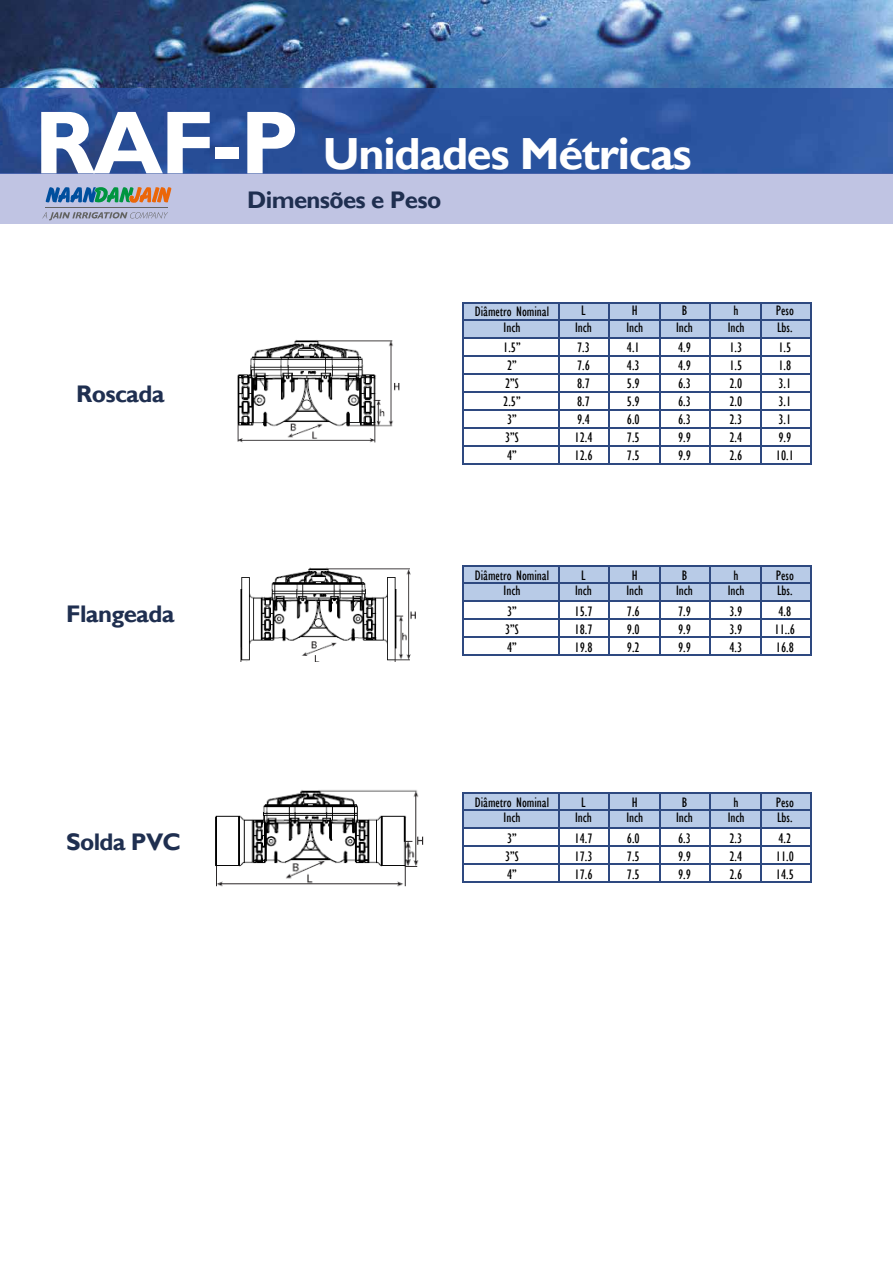
<style>
.page{position:relative;width:893px;height:1263px;background:#fff}
.page>*{position:absolute;margin:0;border:0;box-sizing:border-box;transform-origin:0 0}
.t1{font:700 90px "Gill Sans";color:#fff}
.t2{font:700 45px "Gill Sans";letter-spacing:-.03em;color:#fff}
.t3{font:700 24px "Gill Sans";letter-spacing:-.03em;color:#1f2f50}
.t4{font:condensed 14.1px/18px "Gill Sans";color:#000;text-align:justify}
</style>
<div class="page">
<img style="left:0;top:0;width:893px;height:173px">
<div style="left:0;top:173px;width:893px;height:50px;background:#c0c4e3"></div>
<hr style="left:0;top:173px;width:893px;height:1px;background:#4762aa">
<div style="left:463px;top:303px;width:348px;height:35px;background:#b8cbe7"></div>
<hr style="left:558px;top:303px;width:1px;height:161px;background:#2e4980">
<hr style="left:760px;top:303px;width:1px;height:161px;background:#2e4980">
<hr style="left:710px;top:303px;width:1px;height:161px;background:#2e4980">
<hr style="left:659px;top:302px;width:1px;height:162px;background:#2e4980">
<hr style="left:609px;top:302px;width:1px;height:162px;background:#2e4980">
<hr style="left:462px;top:303px;width:1px;height:161px;background:#2e4980">
<hr style="left:811px;top:303px;width:1px;height:161px;background:#2e4980">
<hr style="left:462px;top:319px;width:350px;height:1px;background:#2e4980">
<hr style="left:462px;top:337px;width:350px;height:1px;background:#2e4980">
<hr style="left:462px;top:303px;width:350px;height:1px;background:#2e4980">
<hr style="left:462px;top:355px;width:350px;height:1px;background:#2e4980">
<hr style="left:462px;top:391px;width:350px;height:2px;background:#2e4980">
<hr style="left:462px;top:373px;width:350px;height:1px;background:#2e4980">
<hr style="left:462px;top:428px;width:350px;height:1px;background:#2e4980">
<hr style="left:462px;top:409px;width:350px;height:2px;background:#2e4980">
<hr style="left:462px;top:464px;width:350px;height:1px;background:#2e4980">
<hr style="left:462px;top:446px;width:350px;height:1px;background:#2e4980">
<div style="left:463px;top:566px;width:348px;height:35px;background:#b8cbe7"></div>
<hr style="left:558px;top:566px;width:1px;height:89px;background:#2e4980">
<hr style="left:760px;top:566px;width:1px;height:89px;background:#2e4980">
<hr style="left:710px;top:566px;width:1px;height:89px;background:#2e4980">
<hr style="left:659px;top:566px;width:1px;height:89px;background:#2e4980">
<hr style="left:609px;top:566px;width:1px;height:89px;background:#2e4980">
<hr style="left:462px;top:566px;width:1px;height:89px;background:#2e4980">
<hr style="left:811px;top:566px;width:1px;height:89px;background:#2e4980">
<hr style="left:462px;top:583px;width:350px;height:1px;background:#2e4980">
<hr style="left:462px;top:601px;width:350px;height:1px;background:#2e4980">
<hr style="left:462px;top:566px;width:350px;height:1px;background:#2e4980">
<hr style="left:462px;top:619px;width:350px;height:1px;background:#2e4980">
<hr style="left:462px;top:655px;width:350px;height:1px;background:#2e4980">
<hr style="left:462px;top:637px;width:350px;height:1px;background:#2e4980">
<div style="left:463px;top:793px;width:348px;height:35px;background:#b8cbe7"></div>
<hr style="left:558px;top:793px;width:1px;height:89px;background:#2e4980">
<hr style="left:760px;top:793px;width:1px;height:89px;background:#2e4980">
<hr style="left:710px;top:793px;width:1px;height:89px;background:#2e4980">
<hr style="left:659px;top:792px;width:1px;height:90px;background:#2e4980">
<hr style="left:609px;top:792px;width:1px;height:90px;background:#2e4980">
<hr style="left:462px;top:793px;width:1px;height:89px;background:#2e4980">
<hr style="left:811px;top:793px;width:1px;height:89px;background:#2e4980">
<hr style="left:462px;top:809px;width:350px;height:2px;background:#2e4980">
<hr style="left:462px;top:827px;width:350px;height:2px;background:#2e4980">
<hr style="left:462px;top:793px;width:350px;height:1px;background:#2e4980">
<hr style="left:462px;top:846px;width:350px;height:1px;background:#2e4980">
<hr style="left:462px;top:882px;width:350px;height:1px;background:#2e4980">
<hr style="left:462px;top:864px;width:350px;height:1px;background:#2e4980">
<img style="left:237px;top:340px;width:163px;height:103px">
<img style="left:240px;top:567px;width:176px;height:94px">
<img style="left:215px;top:790px;width:209px;height:97px">
<svg style="left:42px;top:212px;width:126px;height:8px"></svg>
<svg style="left:46px;top:187px;width:126px;height:16px"></svg>
<hr style="left:46px;top:208px;width:122px;height:1px;background:#636362">
<h1 class="t1" style="left:34px;top:89px;width:266px">RAF-P</h1>
<h2 class="t2" style="left:323px;top:126px;width:371px">Unidades Métricas</h2>
<h3 class="t3" style="left:76px;top:379px;width:90px">Roscada</h3>
<h3 class="t3" style="left:66px;top:599px;width:110px">Flangeada</h3>
<h3 class="t3" style="left:66px;top:828px;width:116px">Solda PVC</h3>
<h3 class="t3" style="left:247px;top:185px;width:195px">Dimensões e Peso</h3>
<p class="t4" style="left:581px;top:301px;width:6px">L</p>
<p class="t4" style="left:632px;top:301px;width:7px">H</p>
<p class="t4" style="left:682px;top:301px;width:7px">B</p>
<p class="t4" style="left:734px;top:301px;width:6px">h</p>
<p class="t4" style="left:776px;top:301px;width:20px">Peso</p>
<p class="t4" style="left:729px;top:339px;width:14px">1.3<br>1.5<br>2.0<br>2.0<br>2.3<br>2.4<br>2.6</p>
<p class="t4" style="left:776px;top:339px;width:19px;text-align:left">1.5<br>1.8<br>3.1<br>3.1<br>3.1<br>9.9<br>10.1</p>
<p class="t4" style="left:475px;top:303px;width:76px">Diâmetro Nominal</p>
<p class="t4" style="left:503px;top:339px;width:19px;text-align:left">1.5”<br>2”<br>2”S<br>2.5”<br>3”<br>3”S<br>4”</p>
<p class="t4" style="left:574px;top:339px;width:19px;text-align:left">7.3<br>7.6<br>8.7<br>8.7<br>9.4<br>12.4<br>12.6</p>
<p class="t4" style="left:504px;top:319px;width:18px">Inch</p>
<p class="t4" style="left:575px;top:319px;width:18px">Inch</p>
<p class="t4" style="left:626px;top:319px;width:18px">Inch</p>
<p class="t4" style="left:676px;top:319px;width:18px">Inch</p>
<p class="t4" style="left:627px;top:339px;width:14px">4.1<br>4.3<br>5.9<br>5.9<br>6.0<br>7.5<br>7.5</p>
<p class="t4" style="left:678px;top:339px;width:14px">4.9<br>4.9<br>6.3<br>6.3<br>6.3<br>9.9<br>9.9</p>
<p class="t4" style="left:728px;top:319px;width:18px">Inch</p>
<p class="t4" style="left:777px;top:319px;width:17px">Lbs.</p>
<p class="t4" style="left:475px;top:566px;width:76px">Diâmetro Nominal</p>
<p class="t4" style="left:505px;top:602px;width:15px;text-align:left">3”<br>3”S<br>4”</p>
<p class="t4" style="left:575px;top:602px;width:19px">15.7<br>18.7<br>19.8</p>
<p class="t4" style="left:581px;top:566px;width:6px">L</p>
<p class="t4" style="left:632px;top:566px;width:7px">H</p>
<p class="t4" style="left:682px;top:566px;width:7px">B</p>
<p class="t4" style="left:734px;top:566px;width:6px">h</p>
<p class="t4" style="left:776px;top:566px;width:20px">Peso</p>
<p class="t4" style="left:729px;top:602px;width:14px">3.9<br>3.9<br>4.3</p>
<p class="t4" style="left:775px;top:602px;width:22px;text-align:left">4.8<br>11..6<br>16.8</p>
<p class="t4" style="left:504px;top:582px;width:18px">Inch</p>
<p class="t4" style="left:575px;top:582px;width:18px">Inch</p>
<p class="t4" style="left:626px;top:582px;width:18px">Inch</p>
<p class="t4" style="left:676px;top:582px;width:18px">Inch</p>
<p class="t4" style="left:627px;top:602px;width:14px">7.6<br>9.0<br>9.2</p>
<p class="t4" style="left:678px;top:602px;width:14px">7.9<br>9.9<br>9.9</p>
<p class="t4" style="left:728px;top:582px;width:18px">Inch</p>
<p class="t4" style="left:777px;top:582px;width:17px">Lbs.</p>
<p class="t4" style="left:475px;top:793px;width:76px">Diâmetro Nominal</p>
<p class="t4" style="left:505px;top:829px;width:15px;text-align:left">3”<br>3”S<br>4”</p>
<p class="t4" style="left:575px;top:829px;width:19px">14.7<br>17.3<br>17.6</p>
<p class="t4" style="left:581px;top:793px;width:6px">L</p>
<p class="t4" style="left:632px;top:793px;width:7px">H</p>
<p class="t4" style="left:682px;top:793px;width:7px">B</p>
<p class="t4" style="left:734px;top:793px;width:6px">h</p>
<p class="t4" style="left:776px;top:793px;width:20px">Peso</p>
<p class="t4" style="left:729px;top:829px;width:14px">2.3<br>2.4<br>2.6</p>
<p class="t4" style="left:776px;top:829px;width:19px;text-align:left">4.2<br>11.0<br>14.5</p>
<p class="t4" style="left:504px;top:809px;width:18px">Inch</p>
<p class="t4" style="left:575px;top:809px;width:18px">Inch</p>
<p class="t4" style="left:626px;top:809px;width:18px">Inch</p>
<p class="t4" style="left:676px;top:809px;width:18px">Inch</p>
<p class="t4" style="left:627px;top:829px;width:14px">6.0<br>7.5<br>7.5</p>
<p class="t4" style="left:678px;top:829px;width:14px">6.3<br>9.9<br>9.9</p>
<p class="t4" style="left:728px;top:809px;width:18px">Inch</p>
<p class="t4" style="left:777px;top:809px;width:17px">Lbs.</p>
</div>
